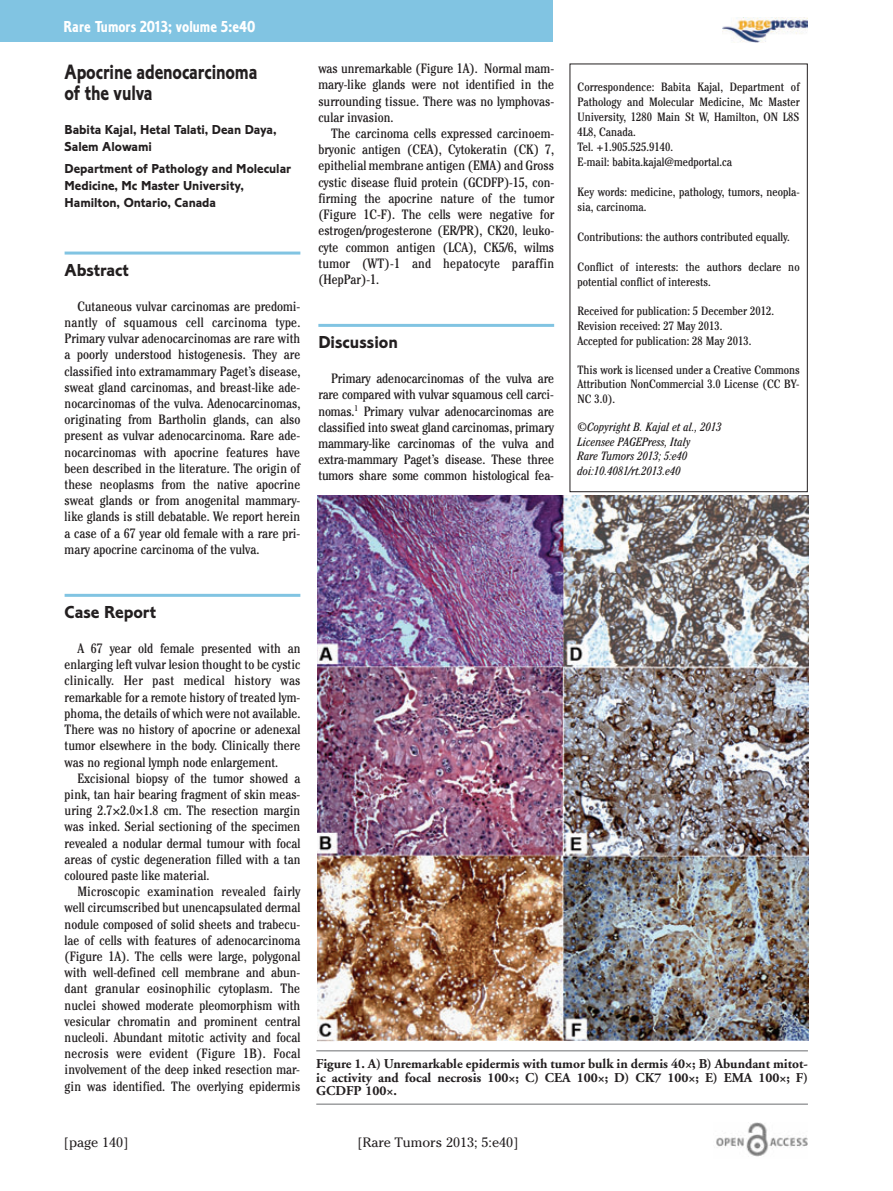
<style>
.page{position:relative;width:893px;height:1191px;background:#fff}
.page>*{position:absolute;margin:0;border:0;box-sizing:border-box;transform-origin:0 0}
.t1{font:21.6px/21px "Corinthian Bold Plain";letter-spacing:-.005em;color:#231f20;scale:.83 1}
.t2{font:18px "Corinthian Bold Plain";color:#231f20}
.t3{font:16.5px "Corinthian Bold Condensed Plain";color:#fff}
.t4{font:condensed 13.5px/16.2px "Cheltenham";color:#231f20;text-align:justify}
.t5{font:700 13.5px/13.5px "Adobe Garamond";color:#231f20;text-align:justify}
.t6{font:13.5px/17.2px "Corinthian Bold Plain";color:#231f20}
.t7{font:13.5px "Cheltenham";color:#231f20}
.t8{font:condensed 12px/15px "Cheltenham";color:#231f20}
.t9{font:italic condensed 12px/14.4px "Cheltenham";color:#231f20}
</style>
<div class="page">
<hr style="left:65px;top:251px;width:235px;height:3px;background:#81c4e2">
<hr style="left:65px;top:594px;width:235px;height:3px;background:#81c4e2">
<hr style="left:318px;top:324px;width:236px;height:3px;background:#81c4e2">
<div style="left:0;top:0;width:553px;height:42px;background:#81c4e2"></div>
<img style="left:716px;top:1123px;width:92px;height:34px">
<img style="left:723px;top:17px;width:84px;height:26px">
<hr style="left:316px;top:1050px;width:492px;height:1px;background:#6c6d70">
<hr style="left:316px;top:1103px;width:492px;height:1px;background:#6c6d70">
<img style="left:317px;top:496px;width:492px;height:545px">
<p class="t3" style="left:63px;top:21px;width:194px">Rare Tumors 2013; volume 5:e40</p>
<h1 class="t1" style="left:65px;top:63px;width:234px">Apocrine adenocarcinoma of the vulva</h1>
<p class="t6" style="left:65px;top:122px;width:213px">Babita Kajal, Hetal Talati, Dean Daya,<br>Salem Alowami</p>
<p class="t6" style="left:65px;top:161px;width:228px">Department of Pathology and Molecular<br>Medicine, Mc Master University,<br>Hamilton, Ontario, Canada</p>
<h2 class="t2" style="left:65px;top:264px;width:66px">Abstract</h2>
<p class="t4" style="left:65px;top:299px;width:237px;text-indent:13px">Cutaneous vulvar carcinomas are predomi&shy;nantly of squamous cell carcinoma type.<br>Primary vulvar adenocarcinomas are rare with a poorly understood histogenesis. They are classified into extramammary Paget’s disease, sweat gland carcinomas, and breast-like ade&shy;nocarcinomas of the vulva. Adenocarcinomas, originating from Bartholin glands, can also present as vulvar adenocarcinoma. Rare ade&shy;nocarcinomas with apocrine features have been described in the literature. The origin of these neoplasms from the native apocrine sweat glands or from anogenital mammary&shy;like glands is still debatable. We report herein a case of a 67 year old female with a rare pri&shy;mary apocrine carcinoma of the vulva.</p>
<p class="t4" style="left:318px;top:62px;width:237px">was unremarkable (Figure 1A). Normal mam&shy;mary-like glands were not identified in the surrounding tissue. There was no lymphovas&shy;cular invasion.</p>
<p class="t4" style="left:318px;top:127px;width:237px;text-indent:13px">The carcinoma cells expressed carcinoem&shy;bryonic antigen (CEA), Cytokeratin (CK) 7, epithelial membrane antigen (EMA) and Gross cystic disease fluid protein (GCDFP)-15, con&shy;firming the apocrine nature of the tumor (Figure 1C-F). The cells were negative for estrogen/progesterone (ER/PR), CK20, leuko&shy;cyte common antigen (LCA), CK5/6, wilms tumor (WT)-1 and hepatocyte paraffin (HepPar)-1.</p>
<h2 class="t2" style="left:318px;top:336px;width:81px">Discussion</h2>
<p class="t4" style="left:318px;top:372px;width:237px;text-indent:13px">Primary adenocarcinomas of the vulva are rare compared with vulvar squamous cell carci&shy;nomas.<sup>1</sup> Primary vulvar adenocarcinomas are classified into sweat gland carcinomas, primary mammary-like carcinomas of the vulva and extra-mammary Paget’s disease. These three tumors share some common histological fea-</p>
<p class="t8" style="left:578px;top:80px;width:224px">Correspondence: Babita Kajal, Department of Pathology and Molecular Medicine, Mc Master University, 1280 Main St W, Hamilton, ON L8S 4L8, Canada.<br>Tel. +1.905.525.9140.<br>E-mail: babita.kajal@medportal.ca</p>
<p class="t8" style="left:578px;top:185px;width:224px">Key words: medicine, pathology, tumors, neopla&shy;sia, carcinoma.</p>
<p class="t8" style="left:578px;top:230px;width:214px">Contributions: the authors contributed equally.</p>
<p class="t8" style="left:578px;top:260px;width:224px">Conflict of interests: the authors declare no potential conflict of interests.</p>
<p class="t8" style="left:578px;top:304px;width:198px">Received for publication: 5 December 2012.<br>Revision received: 27 May 2013.<br>Accepted for publication: 28 May 2013.</p>
<p class="t8" style="left:578px;top:363px;width:224px;line-height:14.4px;text-align:justify">This work is licensed under a Creative Commons Attribution NonCommercial 3.0 License (CC BY-NC 3.0).</p>
<p class="t9" style="left:578px;top:421px;width:146px">©Copyright B. Kajal et al., 2013<br>Licensee PAGEPress, Italy<br>Rare Tumors 2013; 5:e40 doi:10.4081/rt.2013.e40</p>
<h2 class="t2" style="left:65px;top:606px;width:93px">Case Report</h2>
<p class="t4" style="left:65px;top:641px;width:237px;text-indent:13px">A 67 year old female presented with an enlarging left vulvar lesion thought to be cystic clinically. Her past medical history was remarkable for a remote history of treated lym&shy;phoma, the details of which were not available.<br>There was no history of apocrine or adenexal tumor elsewhere in the body. Clinically there was no regional lymph node enlargement.</p>
<p class="t4" style="left:65px;top:771px;width:237px;text-indent:13px">Excisional biopsy of the tumor showed a pink, tan hair bearing fragment of skin meas&shy;uring 2.7×2.0×1.8 cm. The resection margin was inked. Serial sectioning of the specimen revealed a nodular dermal tumour with focal areas of cystic degeneration filled with a tan coloured paste like material.</p>
<p class="t4" style="left:65px;top:884px;width:237px;text-indent:13px">Microscopic examination revealed fairly well circumscribed but unencapsulated dermal nodule composed of solid sheets and trabecu&shy;lae of cells with features of adenocarcinoma (Figure 1A). The cells were large, polygonal with well-defined cell membrane and abun&shy;dant granular eosinophilic cytoplasm. The nuclei showed moderate pleomorphism with vesicular chromatin and prominent central nucleoli. Abundant mitotic activity and focal necrosis were evident (Figure 1B). Focal involvement of the deep inked resection mar&shy;gin was identified. The overlying epidermis</p>
<p class="t5" style="left:316px;top:1058px;width:493px">Figure 1. A) Unremarkable epidermis with tumor bulk in dermis 40×; B) Abundant mitot&shy;ic activity and focal necrosis 100×; C) CEA 100×; D) CK7 100×; E) EMA 100×; F)<br>GCDFP 100×.</p>
<p class="t7" style="left:64px;top:1134px;width:66px">[page 140]</p>
<p class="t7" style="left:357px;top:1134px;width:163px">[Rare Tumors 2013; 5:e40]</p>
</div>
